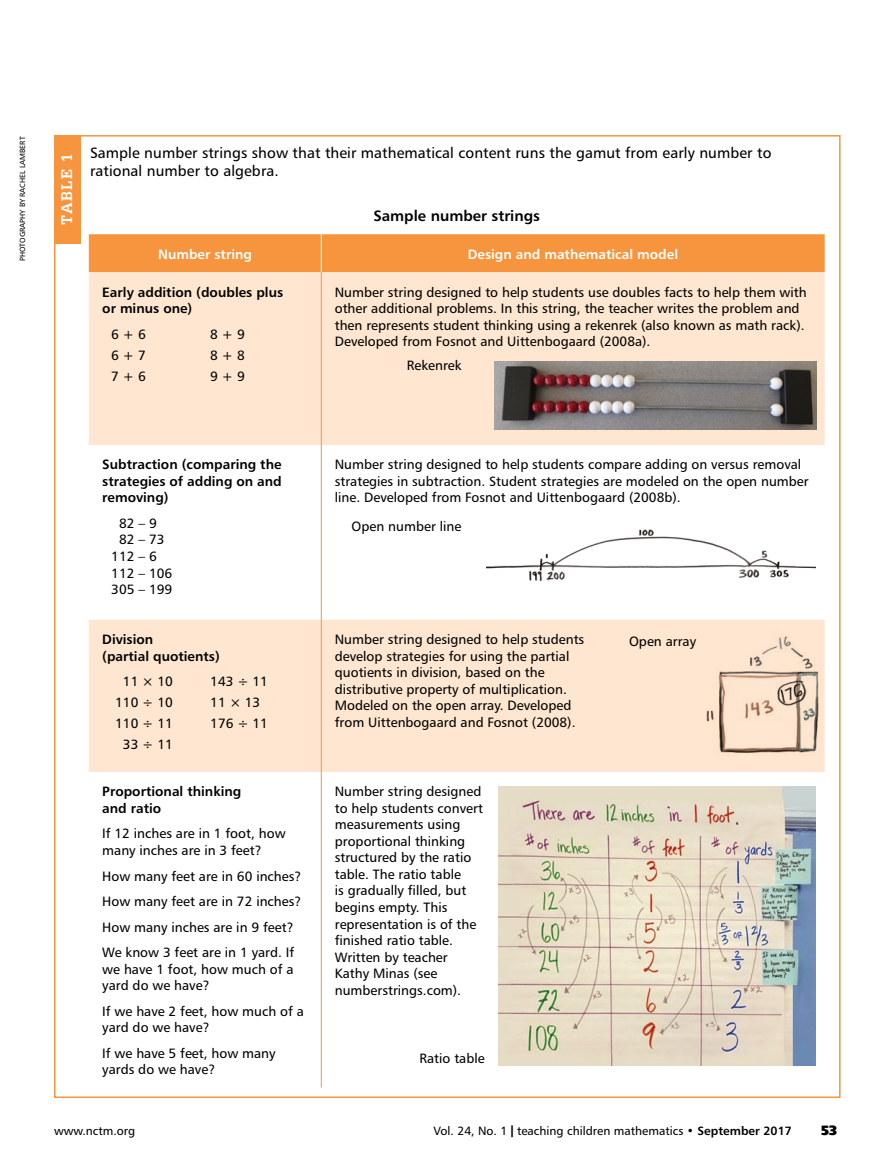
<style>
.page{position:relative;width:891px;height:1175px;background:#fff}
.page>*{position:absolute;margin:0;border:0;box-sizing:border-box;transform-origin:0 0}
.Figure_head{font:15px/18px "Humanist 777 BT Roman B";letter-spacing:.005em;color:#000}
.Table_title{font:15px "Humanist 777 BT Bold B";color:#000}
.t1{font:700 15px "Glypha";letter-spacing:.1em;color:#fff}
.Table_text{font:13.5px/16.5px "Humanist 777 BT Roman B";color:#000}
.Table_text-2{font:13.5px/16.5px "Humanist 777 BT Bold B";color:#000}
.Table_col_heading{font:13.5px "Humanist 777 BT Bold B";color:#fff}
.t2{font:13.5px "Humanist 777 BT Extra Black B";color:#000}
.t3{font:12px "Humanist 777 BT Roman B";color:#000}
.Credit{font:7.5px "Humanist 777 BT Roman B";color:#000}
.s1{font-family:"Interstate";font-weight:700}
.s2{font-family:"Humanist 777 BT Bold B"}
</style>
<div class="page">
<div style="left:54px;top:135px;width:27px;height:108px;background:#f7943e"></div>
<div style="left:89px;top:234px;width:736px;height:38px;background:#f7943e"></div>
<svg style="left:89px;top:272px;width:736px;height:500px;fill:#fee6d0"></svg>
<hr style="left:321px;top:234px;width:1px;height:38px;background:#fff">
<hr style="left:321px;top:272px;width:1px;height:173px;background:#f7943e">
<hr style="left:321px;top:445px;width:1px;height:174px;background:#f7943e">
<hr style="left:321px;top:619px;width:1px;height:153px;background:#f7943e">
<hr style="left:321px;top:772px;width:1px;height:315px;background:#f7943e">
<img style="left:703px;top:629px;width:120px;height:126px">
<img style="left:494px;top:362px;width:323px;height:67px">
<img style="left:487px;top:520px;width:329px;height:78px">
<img style="left:498px;top:786px;width:318px;height:279px">
<p class="Credit" style="left:18px;top:261px;width:126px;rotate:-90deg">PHOTOGRAPHY BY RACHEL LAMBERT</p>
<p class="t1" style="left:58px;top:225px;width:73px;rotate:-90deg">TABLE 1</p>
<p class="Figure_head" style="left:90px;top:143px;width:683px">Sample number strings show that their mathematical content runs the gamut from early number to rational number to algebra.</p>
<p class="Table_title" style="left:373px;top:206px;width:168px">Sample number strings</p>
<p class="Table_col_heading" style="left:158px;top:245px;width:95px">Number string</p>
<p class="Table_col_heading" style="left:468px;top:245px;width:212px">Design and mathematical model</p>
<p class="Table_text-2" style="left:102px;top:283px;width:182px">Early addition (doubles plus or minus one)</p>
<p class="Table_text" style="left:111px;top:325px;width:36px">6 + 6</p>
<p class="Table_text" style="left:210px;top:325px;width:36px">8 + 9</p>
<p class="Table_text" style="left:111px;top:346px;width:36px">6 + 7</p>
<p class="Table_text" style="left:210px;top:346px;width:36px">8 + 8</p>
<p class="Table_text" style="left:111px;top:367px;width:36px">7 + 6</p>
<p class="Table_text" style="left:210px;top:367px;width:36px">9 + 9</p>
<p class="Table_text" style="left:335px;top:283px;width:473px">Number string designed to help students use doubles facts to help them with other additional problems. In this string, the teacher writes the problem and then represents student thinking using a rekenrek (also known as math rack).<br>Developed from Fosnot and Uittenbogaard (2008a).</p>
<p class="Table_text" style="left:407px;top:356px;width:56px">Rekenrek</p>
<p class="Table_text-2" style="left:102px;top:456px;width:181px;text-align:justify">Subtraction (comparing the strategies of adding on and removing)</p>
<p class="Table_text" style="left:119px;top:515px;width:39px">82 – 9</p>
<p class="Table_text" style="left:119px;top:531px;width:47px">82 – 73</p>
<p class="Table_text" style="left:111px;top:548px;width:47px">112 – 6</p>
<p class="Table_text" style="left:111px;top:564px;width:62px">112 – 106</p>
<p class="Table_text" style="left:111px;top:581px;width:62px">305 – 199</p>
<p class="Table_text-2" style="left:102px;top:631px;width:119px">Division<br>(partial quotients)</p>
<p class="Table_text" style="left:123px;top:673px;width:51px">11 × 10</p>
<p class="Table_text" style="left:210px;top:673px;width:59px">143 ÷ 11</p>
<p class="Table_text" style="left:115px;top:694px;width:59px">110 ÷ 10</p>
<p class="Table_text" style="left:210px;top:694px;width:51px">11 × 13</p>
<p class="Table_text" style="left:115px;top:715px;width:59px">110 ÷ 11</p>
<p class="Table_text" style="left:210px;top:715px;width:59px">176 ÷ 11</p>
<p class="Table_text" style="left:123px;top:736px;width:51px">33 ÷ 11</p>
<p class="Table_text-2" style="left:102px;top:783px;width:141px">Proportional thinking and ratio</p>
<p class="Table_text" style="left:102px;top:825px;width:185px">If 12 inches are in 1 foot, how many inches are in 3 feet?</p>
<p class="Table_text" style="left:102px;top:867px;width:201px">How many feet are in 60 inches?</p>
<p class="Table_text" style="left:102px;top:892px;width:201px">How many feet are in 72 inches?</p>
<p class="Table_text" style="left:102px;top:918px;width:193px">How many inches are in 9 feet?</p>
<p class="Table_text" style="left:102px;top:943px;width:194px;text-align:justify">We know 3 feet are in 1 yard. If we have 1 foot, how much of a yard do we have?</p>
<p class="Table_text" style="left:102px;top:1002px;width:203px">If we have 2 feet, how much of a yard do we have?</p>
<p class="Table_text" style="left:102px;top:1044px;width:175px">If we have 5 feet, how many yards do we have?</p>
<p class="Table_text" style="left:335px;top:456px;width:475px">Number string designed to help students compare adding on versus removal strategies in subtraction. Student strategies are modeled on the open number line. Developed from Fosnot and Uittenbogaard (2008b).</p>
<p class="Table_text" style="left:352px;top:518px;width:111px">Open number line</p>
<p class="Table_text" style="left:335px;top:631px;width:251px">Number string designed to help students develop strategies for using the partial quotients in division, based on the distributive property of multiplication.<br>Modeled on the open array. Developed from Uittenbogaard and Fosnot (2008).</p>
<p class="Table_text" style="left:335px;top:783px;width:150px">Number string designed to help students convert measurements using proportional thinking structured by the ratio table. The ratio table<br>is gradually filled, but begins empty. This representation is of the finished ratio table.<br>Written by teacher<br>Kathy Minas (see numberstrings.com).</p>
<p class="Table_text" style="left:419px;top:1049px;width:67px">Ratio table</p>
<p class="Table_text" style="left:629px;top:633px;width:69px">Open array</p>
<p class="t3" style="left:54px;top:1123px;width:83px">www.nctm.org</p>
<p class="t3" style="left:433px;top:1123px;width:360px">Vol. 24, No. 1 <span class="s1">|</span> teaching children mathematics • <span class="s2">September 2017</span></p>
<p class="t2" style="left:821px;top:1121px;width:17px">53</p>
</div>
